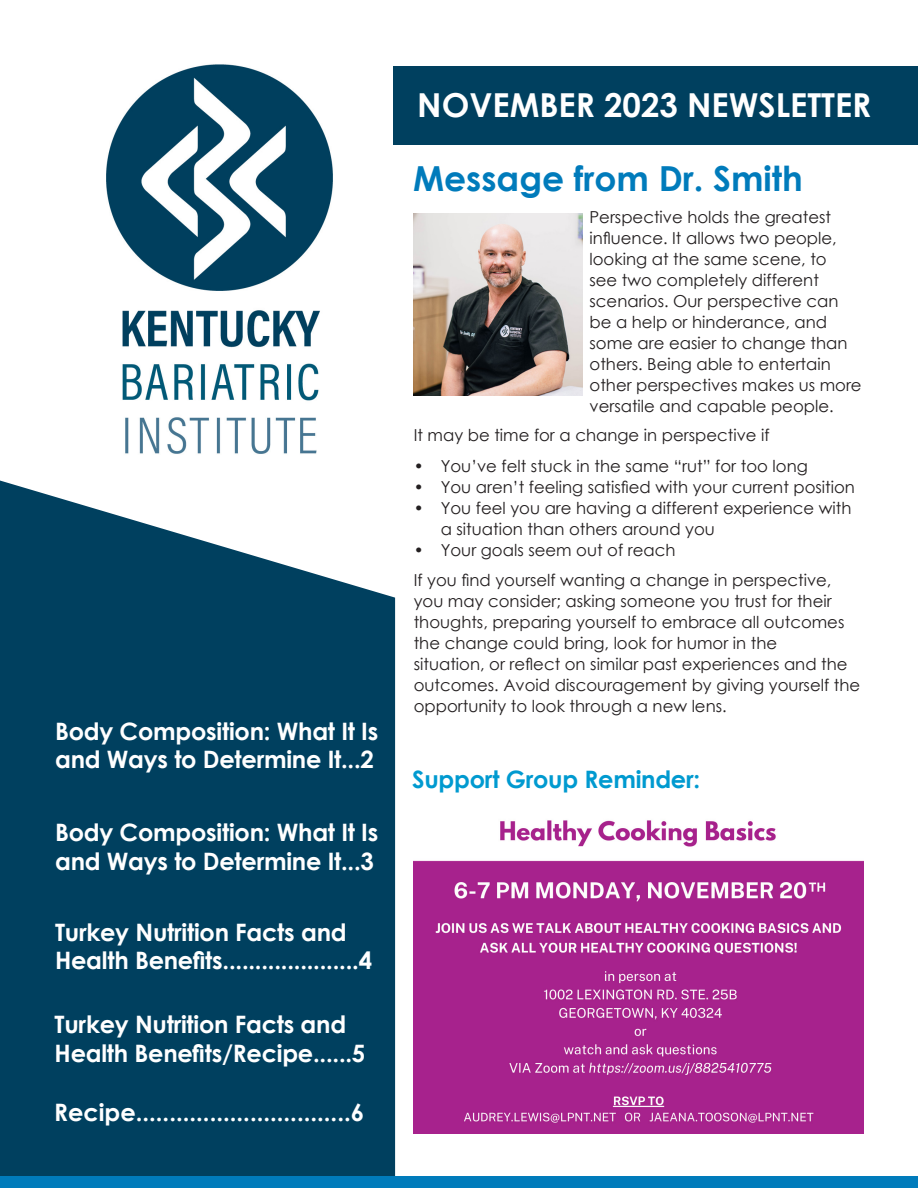
<style>
.page{position:relative;width:918px;height:1188px;background:#fff}
.page>*{position:absolute;margin:0;border:0;box-sizing:border-box;transform-origin:0 0}
.t1{font:700 34.5px "Century Gothic";color:#007bbb}
.t2{font:700 33px "Century Gothic";color:#fff}
.t3{font:700 24px/28.8px "Century Gothic";letter-spacing:-.01em;color:#fff}
.t4{font:700 24px "Century Gothic";letter-spacing:-.01em;color:#009ad0}
.t5{font:16.5px/21px "Century Gothic";color:#231f20}
</style>
<div class="page">
<svg style="left:0;top:481px;width:395px;height:696px;fill:#00405f"></svg>
<div style="left:0;top:1177px;width:918px;height:11px;background:#007bbb"></div>
<div style="left:393px;top:67px;width:525px;height:78px;background:#00405f"></div>
<img style="left:414px;top:214px;width:169px;height:181px">
<img style="left:106px;top:64px;width:227px;height:390px">
<img style="left:413px;top:820px;width:451px;height:314px">
<p class="t3" style="left:55px;top:715px;width:325px">Body Composition: What It Is and Ways to Determine It...2</p>
<p class="t3" style="left:55px;top:817px;width:325px">Body Composition: What It Is and Ways to Determine It...3</p>
<p class="t3" style="left:55px;top:916px;width:319px">Turkey Nutrition Facts and<br>Health Benefits.....................4</p>
<p class="t3" style="left:55px;top:1009px;width:312px">Turkey Nutrition Facts and<br>Health Benefits/Recipe......5</p>
<p class="t3" style="left:54px;top:1097px;width:312px">Recipe................................6</p>
<p class="t2" style="left:417px;top:80px;width:456px">NOVEMBER 2023 NEWSLETTER</p>
<p class="t1" style="left:413px;top:152px;width:391px">Message from Dr. Smith</p>
<p class="t5" style="left:590px;top:206px;width:274px">Perspective holds the greatest influence. It allows two people, looking at the same scene, to<br>see two completely different scenarios. Our perspective can be a help or hinderance, and some are easier to change than others. Being able to entertain other perspectives makes us more versatile and capable people.</p>
<p class="t5" style="left:414px;top:425px;width:357px">It may be time for a change in perspective if</p>
<p class="t5" style="left:414px;top:455px;width:396px">• You’ve felt stuck in the same “rut” for too long</p>
<p class="t5" style="left:414px;top:476px;width:443px">• You aren’t feeling satisfied with your current position</p>
<p class="t5" style="left:441px;top:497px;width:412px;text-indent:-27px">• You feel you are having a different experience with a situation than others around you</p>
<p class="t5" style="left:414px;top:539px;width:263px">• Your goals seem out of reach</p>
<p class="t5" style="left:414px;top:569px;width:448px">If you find yourself wanting a change in perspective, you may consider; asking someone you trust for their thoughts, preparing yourself to embrace all outcomes the change could bring, look for humor in the<br>situation, or reflect on similar past experiences and the outcomes. Avoid discouragement by giving yourself the opportunity to look through a new lens.</p>
<p class="t4" style="left:412px;top:761px;width:289px">Support Group Reminder:</p>
</div>
